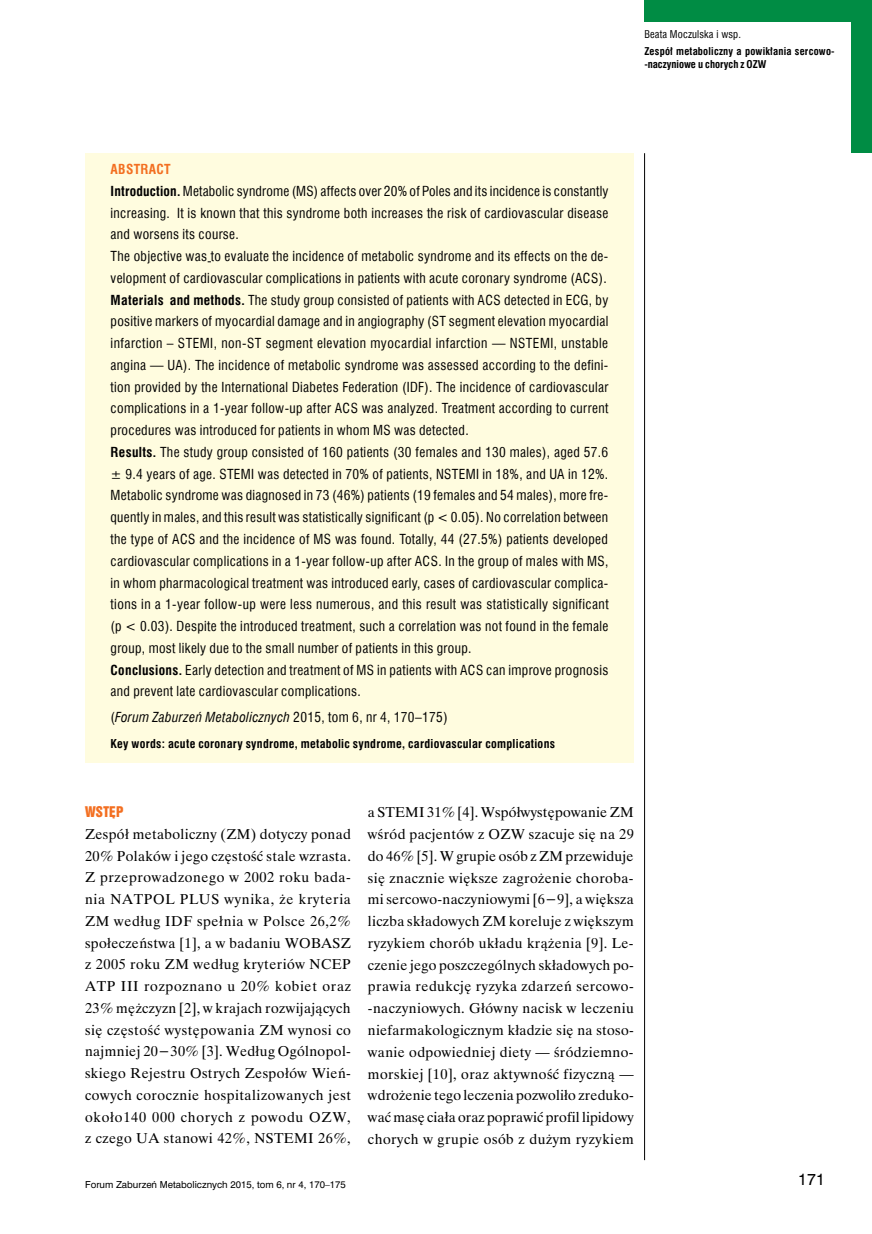
<style>
.page{position:relative;width:872px;height:1234px;background:#fff}
.page>*{position:absolute;margin:0;border:0;box-sizing:border-box;transform-origin:0 0}
.t1{font:15px "Swis 721 PL";color:#000}
.t2{font:14.25px/21.8px "Time Ibis EE";letter-spacing:.035em;color:#000;text-align:justify}
.t3{font:13.5px/21.8px "Swis 721 Cn EU";letter-spacing:.025em;color:#000}
.t4{font:italic 13.5px "Swis 721 Cn EU";letter-spacing:.025em;color:#000}
.t5{font:13.5px "Swis 921 EU";letter-spacing:.025em;color:#f36f21}
.t6{font:700 12px "Swis 721 Cn EU";letter-spacing:.025em;color:#000}
.t7{font:700 10.5px/12.9px "Swis 721 Cn EU";letter-spacing:.02em;color:#000}
.t8{font:10.5px "Swis 721 Cn EU";letter-spacing:.01em;color:#000}
.t9{font:9px "Swis 721 PL";color:#000}
.s1{font-weight:700;color:#f36f21}
.s2{font-weight:700}
.s3{font-style:normal}
</style>
<div class="page">
<hr style="left:644px;top:153px;width:1px;height:1006px;background:#000">
<div style="left:644px;top:0;width:228px;height:21px;background:#008c44"></div>
<div style="left:850px;top:0;width:22px;height:153px;background:#008c44"></div>
<div style="left:85px;top:153px;width:549px;height:609px;background:#fffcdf"></div>
<p class="t8" style="left:644px;top:27px;width:98px">Beata Moczulska i wsp.</p>
<p class="t7" style="left:644px;top:45px;width:192px">Zespół metaboliczny a powikłania sercowo--naczyniowe u chorych z OZW</p>
<p class="t3" style="left:111px;top:158px;width:499px"><span class="s1">Abstract<br></span><span class="s2">Introduction.</span> Metabolic syndrome (MS) affects over 20% of Poles and its incidence is constantly increasing. It is known that this syndrome both increases the risk of cardiovascular disease and worsens its course.<br>The objective was to evaluate the incidence of metabolic syndrome and its effects on the de&shy;velopment of cardiovascular complications in patients with acute coronary syndrome (ACS).<br><span class="s2">Materials and methods.</span> The study group consisted of patients with ACS detected in ECG, by positive markers of myocardial damage and in angiography (ST segment elevation myocardial infarction – STEMI, non-ST segment elevation myocardial infarction — NSTEMI, unstable angina — UA). The incidence of metabolic syndrome was assessed according to the defini&shy;tion provided by the International Diabetes Federation (IDF). The incidence of cardiovascular complications in a 1-year follow-up after ACS was analyzed. Treatment according to current procedures was introduced for patients in whom MS was detected.<br><span class="s2">Results.</span> The study group consisted of 160 patients (30 females and 130 males), aged 57.6 ± 9.4 years of age. STEMI was detected in 70% of patients, NSTEMI in 18%, and UA in 12%.<br>Metabolic syndrome was diagnosed in 73 (46%) patients (19 females and 54 males), more fre&shy;quently in males, and this result was statistically significant (p &lt; 0.05). No correlation between the type of ACS and the incidence of MS was found. Totally, 44 (27.5%) patients developed cardiovascular complications in a 1-year follow-up after ACS. In the group of males with MS, in whom pharmacological treatment was introduced early, cases of cardiovascular complica&shy;tions in a 1-year follow-up were less numerous, and this result was statistically significant (p &lt; 0.03). Despite the introduced treatment, such a correlation was not found in the female group, most likely due to the small number of patients in this group.<br><span class="s2">Conclusions.</span> Early detection and treatment of MS in patients with ACS can improve prognosis and prevent late cardiovascular complications.</p>
<p class="t4" style="left:111px;top:709px;width:338px"><span class="s3">(</span>Forum Zaburzeń Metabolicznych <span class="s3">2015, tom 6, nr 4, 170–175)</span></p>
<p class="t6" style="left:111px;top:736px;width:446px">Key words: acute coronary syndrome, metabolic syndrome, cardiovascular complications</p>
<p class="t5" style="left:85px;top:802px;width:40px">Wstęp</p>
<p class="t2" style="left:85px;top:822px;width:267px">Zespół metaboliczny (ZM) dotyczy ponad 20% Polaków i jego częstość stale wzrasta.<br>Z przeprowadzonego w 2002 roku bada&shy;nia NATPOL PLUS wynika, że kryteria ZM według IDF spełnia w Polsce 26,2% społeczeństwa [1], a w badaniu WOBASZ z 2005 roku ZM według kryteriów NCEP ATP III rozpoznano u 20% kobiet oraz 23% mężczyzn [2], w krajach rozwijających się częstość występowania ZM wynosi co najmniej 20−30% [3]. Według Ogólnopol&shy;skiego Rejestru Ostrych Zespołów Wień&shy;cowych corocznie hospitalizowanych jest około140 000 chorych z powodu OZW, z czego UA stanowi 42%, NSTEMI 26%,</p>
<p class="t9" style="left:85px;top:1178px;width:262px">Forum Zaburzeń Metabolicznych 2015, tom 6, nr 4, 170–175</p>
<p class="t2" style="left:368px;top:801px;width:267px">a STEMI 31% [4]. Współwystępowanie ZM wśród pacjentów z OZW szacuje się na 29 do 46% [5]. W grupie osób z ZM przewiduje się znacznie większe zagrożenie choroba&shy;mi sercowo-naczyniowymi [6−9], a większa liczba składowych ZM koreluje z większym ryzykiem chorób układu krążenia [9]. Le&shy;czenie jego poszczególnych składowych po&shy;prawia redukcję ryzyka zdarzeń sercowo--naczyniowych. Główny nacisk w leczeniu niefarmakologicznym kładzie się na stoso&shy;wanie odpowiedniej diety — śródziemno&shy;morskiej [10], oraz aktywność fizyczną — wdrożenie tego leczenia pozwoliło zreduko&shy;wać masę ciała oraz poprawić profil lipidowy chorych w grupie osób z dużym ryzykiem</p>
<p class="t1" style="left:798px;top:1169px;width:29px">171</p>
</div>
